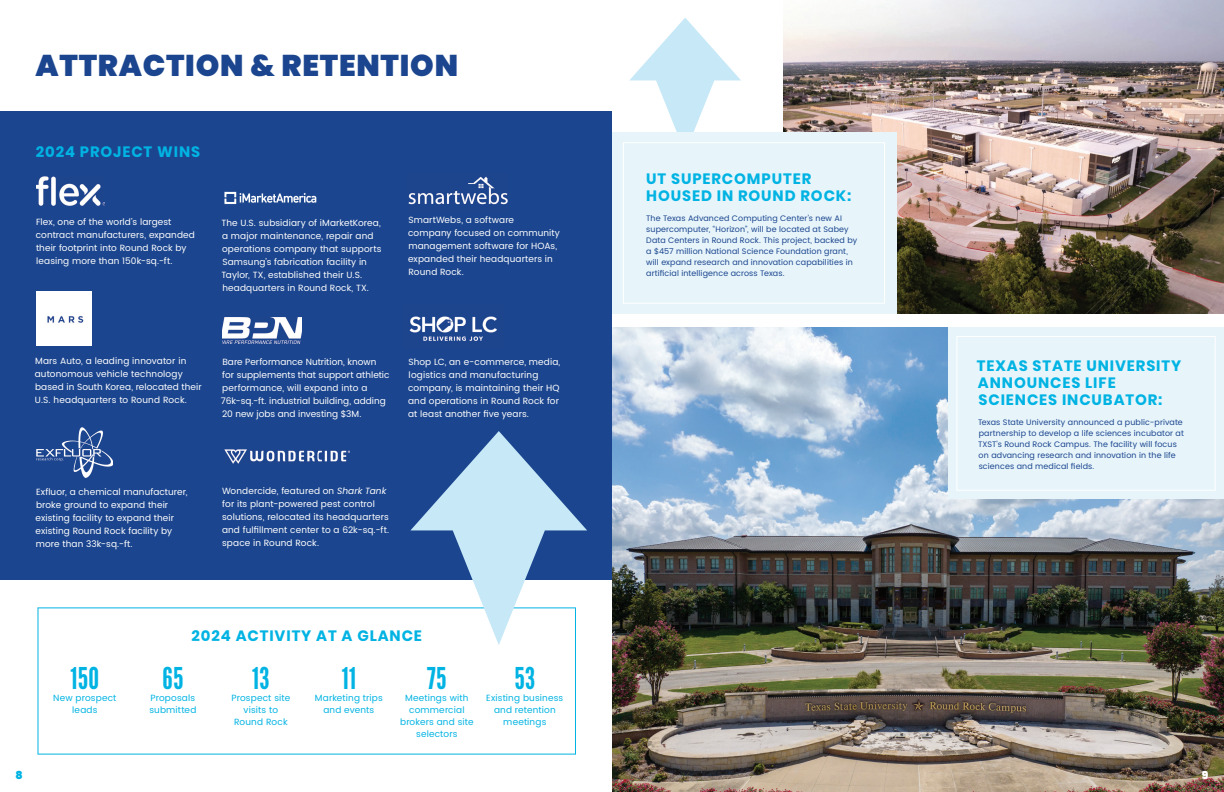
<style>
.page{position:relative;width:1224px;height:792px;background:#fff}
.page>*{position:absolute;margin:0;border:0;box-sizing:border-box;transform-origin:0 0}
.t1{font:900 30px "Poppins";letter-spacing:.025em;color:#1b458e}
.t2{font:30px "League Gothic";letter-spacing:.01em;color:#00b3e3}
.t3{font:700 15px/17px "Poppins";letter-spacing:.06em;color:#00b3e3}
.t4{font:900 11px "Poppins";color:#00b3e3}
.t5{font:900 11px "Poppins";color:#fff}
.t6{font:9px/13px "Poppins";letter-spacing:.01em;color:#fff}
.t7{font:9px/12px "Poppins";letter-spacing:.015em;color:#00b3e3;text-align:center}
.t8{font:8px/11px "Poppins";letter-spacing:.015em;color:#1b458e}
.s1{font-style:italic}
</style>
<div class="page">
<img style="left:783px;top:0;width:441px;height:313px">
<svg style="left:629px;top:18px;width:112px;height:114px"></svg>
<img style="left:612px;top:327px;width:612px;height:465px">
<div style="left:612px;top:132px;width:284px;height:182px;background:#e7f5fb"></div>
<div style="left:623px;top:142px;width:262px;height:162px;border:1px solid #fff"></div>
<div style="left:948px;top:327px;width:276px;height:172px;background:#e7f5fb"></div>
<div style="left:956px;top:336px;width:260px;height:155px;border:1px solid #fff"></div>
<div style="left:0;top:112px;width:612px;height:468px;background:#1b458e"></div>
<img style="left:409px;top:316px;width:88px;height:25px">
<img style="left:36px;top:176px;width:68px;height:29px">
<img style="left:36px;top:428px;width:76px;height:50px">
<img style="left:224px;top:191px;width:93px;height:13px">
<img style="left:222px;top:318px;width:80px;height:26px">
<img style="left:225px;top:450px;width:125px;height:14px">
<img style="left:408px;top:176px;width:100px;height:29px">
<svg style="left:37px;top:607px;width:539px;height:148px"></svg>
<div style="left:36px;top:292px;width:56px;height:54px;background:#fff"></div>
<svg style="left:410px;top:431px;width:177px;height:214px"></svg>
<h1 class="t1" style="left:36px;top:49px;width:424px">ATTRACTION &amp; RETENTION</h1>
<h2 class="t3" style="left:36px;top:143px;width:166px">2024 PROJECT WINS</h2>
<p class="t6" style="left:36px;top:215px;width:161px">Flex, one of the world’s largest contract manufacturers, expanded their footprint into Round Rock by leasing more than 150k-sq.-ft.</p>
<p class="t6" style="left:222px;top:216px;width:161px">The U.S. subsidiary of iMarketKorea, a major maintenance, repair and operations company that supports Samsung’s fabrication facility in Taylor, TX, established their U.S. headquarters in Round Rock, TX.</p>
<p class="t6" style="left:408px;top:214px;width:153px">SmartWebs, a software<br>company focused on community management software for HOAs, expanded their headquarters in<br>Round Rock.</p>
<p class="t6" style="left:35px;top:355px;width:169px">Mars Auto, a leading innovator in autonomous vehicle technology based in South Korea, relocated their U.S. headquarters to Round Rock.</p>
<p class="t6" style="left:221px;top:356px;width:170px">Bare Performance Nutrition, known<br>for supplements that support athletic performance, will expand into a 76k-sq.-ft. industrial building, adding 20 new jobs and investing $3M.</p>
<p class="t6" style="left:408px;top:356px;width:154px">Shop LC, an e-commerce, media, logistics and manufacturing company, is maintaining their HQ and operations in Round Rock for at least another five years.</p>
<p class="t6" style="left:36px;top:485px;width:153px">Exfluor, a chemical manufacturer, broke ground to expand their existing facility to expand their existing Round Rock facility by more than 33k-sq.-ft.</p>
<p class="t6" style="left:222px;top:485px;width:169px">Wondercide, featured on <span class="s1">Shark Tank </span>for its plant-powered pest control solutions, relocated its headquarters and fulfillment center to a 62k-sq.-ft. space in Round Rock.</p>
<p class="t4" style="left:16px;top:769px;width:9px">8</p>
<h1 class="t2" style="left:71px;top:660px;width:30px">150</h1>
<p class="t7" style="left:53px;top:692px;width:65px">New prospect leads</p>
<h2 class="t3" style="left:191px;top:627px;width:232px">2024 ACTIVITY AT A GLANCE</h2>
<h1 class="t2" style="left:162px;top:660px;width:22px">65</h1>
<p class="t7" style="left:149px;top:692px;width:48px;text-align:left">Proposals submitted</p>
<h1 class="t2" style="left:252px;top:660px;width:19px">13</h1>
<p class="t7" style="left:232px;top:692px;width:60px">Prospect site visits to<br>Round Rock</p>
<h1 class="t2" style="left:342px;top:660px;width:16px">11</h1>
<p class="t7" style="left:315px;top:692px;width:69px">Marketing trips and events</p>
<h1 class="t2" style="left:427px;top:660px;width:21px">75</h1>
<p class="t7" style="left:400px;top:692px;width:75px">Meetings with commercial brokers and site selectors</p>
<h1 class="t2" style="left:515px;top:660px;width:22px">53</h1>
<p class="t7" style="left:486px;top:692px;width:79px">Existing business and retention meetings</p>
<h2 class="t3" style="left:646px;top:171px;width:207px">UT SUPERCOMPUTER<br>HOUSED IN ROUND ROCK:</h2>
<p class="t8" style="left:646px;top:213px;width:213px">The Texas Advanced Computing Center’s new AI supercomputer, “Horizon”, will be located at Sabey Data Centers in Round Rock. This project, backed by a $457 million National Science Foundation grant, will expand research and innovation capabilities in artificial intelligence across Texas.</p>
<h2 class="t3" style="left:977px;top:358px;width:206px">TEXAS STATE UNIVERSITY<br>ANNOUNCES LIFE<br>SCIENCES INCUBATOR:</h2>
<p class="t8" style="left:978px;top:417px;width:207px">Texas State University announced a public-private partnership to develop a life sciences incubator at TXST’s Round Rock Campus. The facility will focus on advancing research and innovation in the life sciences and medical fields.</p>
<p class="t5" style="left:1202px;top:769px;width:8px">9</p>
</div>
